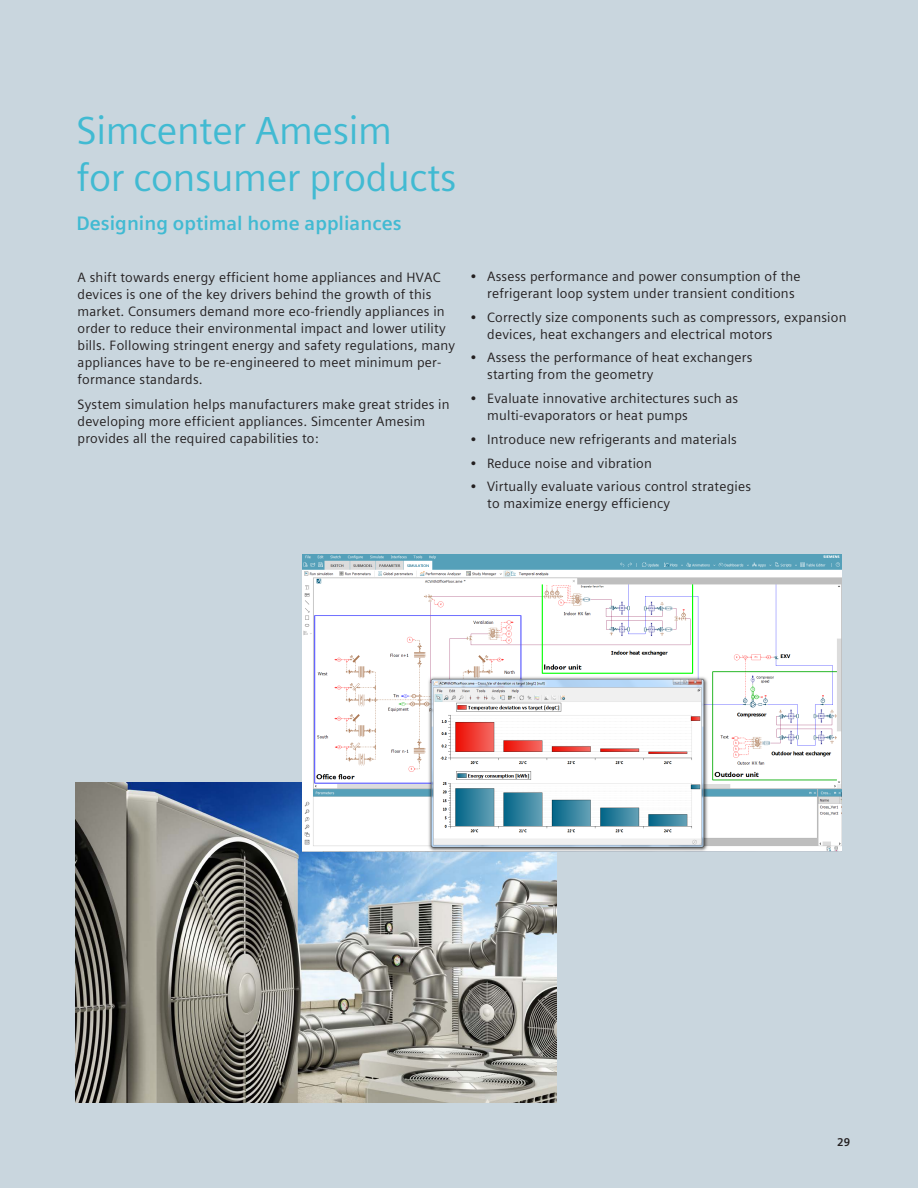
<style>
.page{position:relative;width:918px;height:1188px;background:#c9d6de}
.page>*{position:absolute;margin:0;border:0;box-sizing:border-box;transform-origin:0 0}
.Head_Lt__Blue__26pt{font:39px/46.8px "Siemens Sans Global";letter-spacing:-.01em;color:#41bad2}
.Head_Lt__Blue__26pt-2{font:700 19.5px "Siemens Sans Global";color:#41bad2}
.Body_text_Blk__9pt_4{font:13.5px/17px "Siemens Sans Global";letter-spacing:.015em;color:#231f20}
.t1{font:700 11.25px "Siemens Sans Global";color:#231f20}
</style>
<div class="page">
<img style="left:76px;top:782px;width:481px;height:321px">
<img style="left:302px;top:555px;width:539px;height:297px">
<p class="Head_Lt__Blue__26pt" style="left:77px;top:107px;width:381px">Simcenter Amesim<br>for consumer products</p>
<p class="Head_Lt__Blue__26pt-2" style="left:77px;top:208px;width:327px">Designing optimal home appliances</p>
<p class="Body_text_Blk__9pt_4" style="left:78px;top:269px;width:379px">A shift towards energy efficient home appliances and HVAC devices is one of the key drivers behind the growth of this market. Consumers demand more eco-friendly appliances in order to reduce their environmental impact and lower utility bills. Following stringent energy and safety regulations, many appliances have to be re-engineered to meet minimum per&shy;formance standards.</p>
<p class="Body_text_Blk__9pt_4" style="left:78px;top:396px;width:374px">System simulation helps manufacturers make great strides in developing more efficient appliances. Simcenter Amesim provides all the required capabilities to:</p>
<p class="Body_text_Blk__9pt_4" style="left:487px;top:268px;width:315px;text-indent:-17px">• Assess performance and power consumption of the refrigerant loop system under transient conditions</p>
<p class="Body_text_Blk__9pt_4" style="left:487px;top:309px;width:361px;text-indent:-17px">• Correctly size components such as compressors, expansion devices, heat exchangers and electrical motors</p>
<p class="Body_text_Blk__9pt_4" style="left:487px;top:349px;width:267px;text-indent:-17px">• Assess the performance of heat exchangers starting from the geometry</p>
<p class="Body_text_Blk__9pt_4" style="left:487px;top:390px;width:253px;text-indent:-17px">• Evaluate innovative architectures such as multi-evaporators or heat pumps</p>
<p class="Body_text_Blk__9pt_4" style="left:470px;top:431px;width:268px">• Introduce new refrigerants and materials</p>
<p class="Body_text_Blk__9pt_4" style="left:470px;top:455px;width:183px">• Reduce noise and vibration</p>
<p class="Body_text_Blk__9pt_4" style="left:487px;top:478px;width:265px;text-indent:-17px">• Virtually evaluate various control strategies to maximize energy efficiency</p>
<p class="t1" style="left:837px;top:1134px;width:15px">29</p>
</div>
